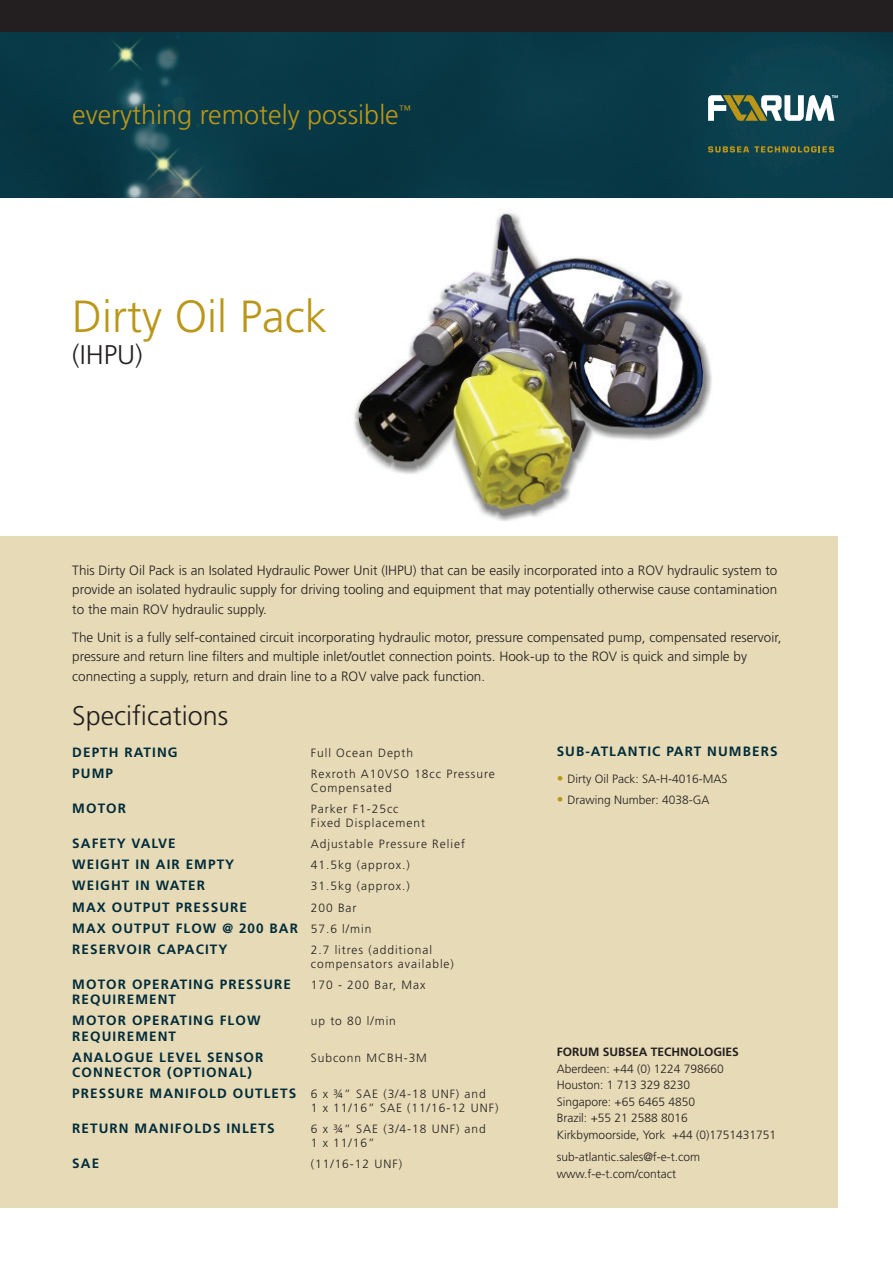
<style>
.page{position:relative;width:893px;height:1263px;background:#fff}
.page>*{position:absolute;margin:0;border:0;box-sizing:border-box;transform-origin:0 0}
.Title_1{font:300 45px "Frutiger LT Std";color:#ba9719}
.Tag_Line{font:300 27px "Frutiger LT Std";color:#ba9719}
.Title_2{font:300 27px "Frutiger LT Std";color:#231f20}
.Title_1-2{font:300 27px "Frutiger LT Std";color:#231f20}
.Intro{font:300 13.5px/19.5px "Frutiger LT Std";color:#231f20;text-align:justify}
.Subhead{font:700 13.5px "Frutiger LT Std";letter-spacing:.08em;color:#002c3b}
.Intro-2{font:700 13.5px "Frutiger LT Std";letter-spacing:.08em;color:#002c3b}
.Subhead-2{font:300 12px/13.5px "Frutiger LT Std";letter-spacing:.08em;color:#231f20}
.Address{font:300 12px "Frutiger LT Std";color:#231f20}
.Subhead-3{font:300 12px "Frutiger LT Std";color:#231f20}
.Address-2{font:700 12px "Frutiger LT Std";color:#231f20}
.s1{font-weight:300;font-size:12px;color:#231f20}
.s2{font-size:13.5px;color:#ba9719}
</style>
<div class="page">
<img style="left:0;top:31px;width:893px;height:166px">
<div style="left:0;top:0;width:893px;height:31px;background:#231f20"></div>
<div style="left:0;top:536px;width:838px;height:672px;background:#e7dab6"></div>
<svg style="left:708px;top:95px;width:130px;height:26px"></svg>
<svg style="left:708px;top:146px;width:126px;height:6px"></svg>
<img style="left:354px;top:212px;width:358px;height:309px">
<p class="Tag_Line" style="left:72px;top:99px;width:340px">everything remotely possible<sup>™</sup></p>
<p class="Title_1" style="left:72px;top:291px;width:256px">Dirty Oil Pack</p>
<p class="Title_1-2" style="left:72px;top:339px;width:72px">(IHPU)</p>
<p class="Intro" style="left:72px;top:560px;width:707px">This Dirty Oil Pack is an Isolated Hydraulic Power Unit (IHPU) that can be easily incorporated into a ROV hydraulic system to provide an isolated hydraulic supply for driving tooling and equipment that may potentially otherwise cause contamination to the main ROV hydraulic supply.</p>
<p class="Intro" style="left:72px;top:627px;width:711px;text-align:left">The Unit is a fully self-contained circuit incorporating hydraulic motor, pressure compensated pump, compensated reservoir, pressure and return line filters and multiple inlet/outlet connection points. Hook-up to the ROV is quick and simple by connecting a supply, return and drain line to a ROV valve pack function.</p>
<p class="Title_2" style="left:72px;top:701px;width:158px">Specifications</p>
<p class="Subhead" style="left:72px;top:744px;width:107px">DEPTH RATING</p>
<p class="Subhead-2" style="left:311px;top:746px;width:104px">Full Ocean Depth</p>
<p class="Subhead" style="left:72px;top:765px;width:42px">PUMP</p>
<p class="Subhead-2" style="left:311px;top:767px;width:185px">Rexroth A10VSO 18cc Pressure<br>Compensated</p>
<p class="Subhead" style="left:72px;top:800px;width:55px">MOTOR</p>
<p class="Subhead-2" style="left:311px;top:802px;width:89px">Parker F1-25cc</p>
<p class="Subhead-2" style="left:311px;top:816px;width:116px">Fixed Displacement</p>
<p class="Subhead" style="left:72px;top:835px;width:105px">SAFETY VALVE</p>
<p class="Subhead-2" style="left:311px;top:837px;width:156px">Adjustable Pressure Relief</p>
<p class="Subhead" style="left:72px;top:856px;width:163px">WEIGHT IN AIR EMPTY</p>
<p class="Subhead-2" style="left:311px;top:858px;width:100px">41.5kg (approx.)</p>
<p class="Subhead" style="left:72px;top:878px;width:134px">WEIGHT IN WATER</p>
<p class="Subhead-2" style="left:311px;top:879px;width:100px">31.5kg (approx.)</p>
<p class="Subhead" style="left:72px;top:899px;width:176px">MAX OUTPUT PRESSURE</p>
<p class="Subhead-2" style="left:311px;top:901px;width:47px">200 Bar</p>
<p class="Subhead" style="left:72px;top:920px;width:301px">MAX OUTPUT FLOW @ 200 BAR <span class="s1">57.6 l/min</span></p>
<p class="Subhead" style="left:72px;top:941px;width:157px">RESERVOIR CAPACITY</p>
<p class="Subhead-2" style="left:311px;top:943px;width:145px">2.7 litres (additional compensators available)</p>
<p class="Subhead" style="left:72px;top:976px;width:220px">MOTOR OPERATING PRESSURE</p>
<p class="Subhead-2" style="left:311px;top:978px;width:116px">170 - 200 Bar, Max</p>
<p class="Subhead" style="left:72px;top:991px;width:105px">REQUIREMENT</p>
<p class="Subhead" style="left:72px;top:1013px;width:190px">MOTOR OPERATING FLOW</p>
<p class="Subhead-2" style="left:311px;top:1014px;width:87px">up to 80 l/min</p>
<p class="Subhead" style="left:72px;top:1028px;width:105px">REQUIREMENT</p>
<p class="Subhead" style="left:72px;top:1049px;width:193px">ANALOGUE LEVEL SENSOR</p>
<p class="Subhead-2" style="left:311px;top:1051px;width:118px">Subconn MCBH-3M</p>
<p class="Subhead" style="left:72px;top:1064px;width:181px">CONNECTOR (OPTIONAL)</p>
<p class="Subhead" style="left:72px;top:1085px;width:415px">PRESSURE MANIFOLD OUTLETS <span class="s1">6 x ¾” SAE (3/4-18 UNF) and</span></p>
<p class="Subhead-2" style="left:311px;top:1101px;width:189px">1 x 11/16” SAE (11/16-12 UNF)</p>
<p class="Subhead" style="left:72px;top:1120px;width:204px">RETURN MANIFOLDS INLETS</p>
<p class="Subhead-2" style="left:311px;top:1122px;width:177px">6 x ¾” SAE (3/4-18 UNF) and</p>
<p class="Subhead-2" style="left:311px;top:1136px;width:66px">1 x 11/16”</p>
<p class="Subhead" style="left:72px;top:1155px;width:28px">SAE</p>
<p class="Subhead-2" style="left:311px;top:1157px;width:93px">(11/16-12 UNF)</p>
<p class="Intro-2" style="left:557px;top:743px;width:222px">SUB-ATLANTIC PART NUMBERS</p>
<p class="Subhead-3" style="left:557px;top:772px;width:172px"><span class="s2">•</span> Dirty Oil Pack: SA-H-4016-MAS</p>
<p class="Subhead-3" style="left:557px;top:793px;width:154px"><span class="s2">•</span> Drawing Number: 4038-GA</p>
<p class="Address-2" style="left:557px;top:1045px;width:184px">FORUM SUBSEA TECHNOLOGIES</p>
<p class="Address" style="left:557px;top:1062px;width:169px">Aberdeen: +44 (0) 1224 798660</p>
<p class="Address" style="left:557px;top:1078px;width:135px">Houston: 1 713 329 8230</p>
<p class="Address" style="left:557px;top:1095px;width:140px">Singapore: +65 6465 4850</p>
<p class="Address" style="left:557px;top:1111px;width:133px">Brazil: +55 21 2588 8016</p>
<p class="Address" style="left:557px;top:1128px;width:221px">Kirkbymoorside, York +44 (0)1751431751</p>
<p class="Address" style="left:557px;top:1150px;width:145px">sub-atlantic.sales@f-e-t.com</p>
<p class="Address" style="left:557px;top:1167px;width:121px">www.f-e-t.com/contact</p>
</div>
